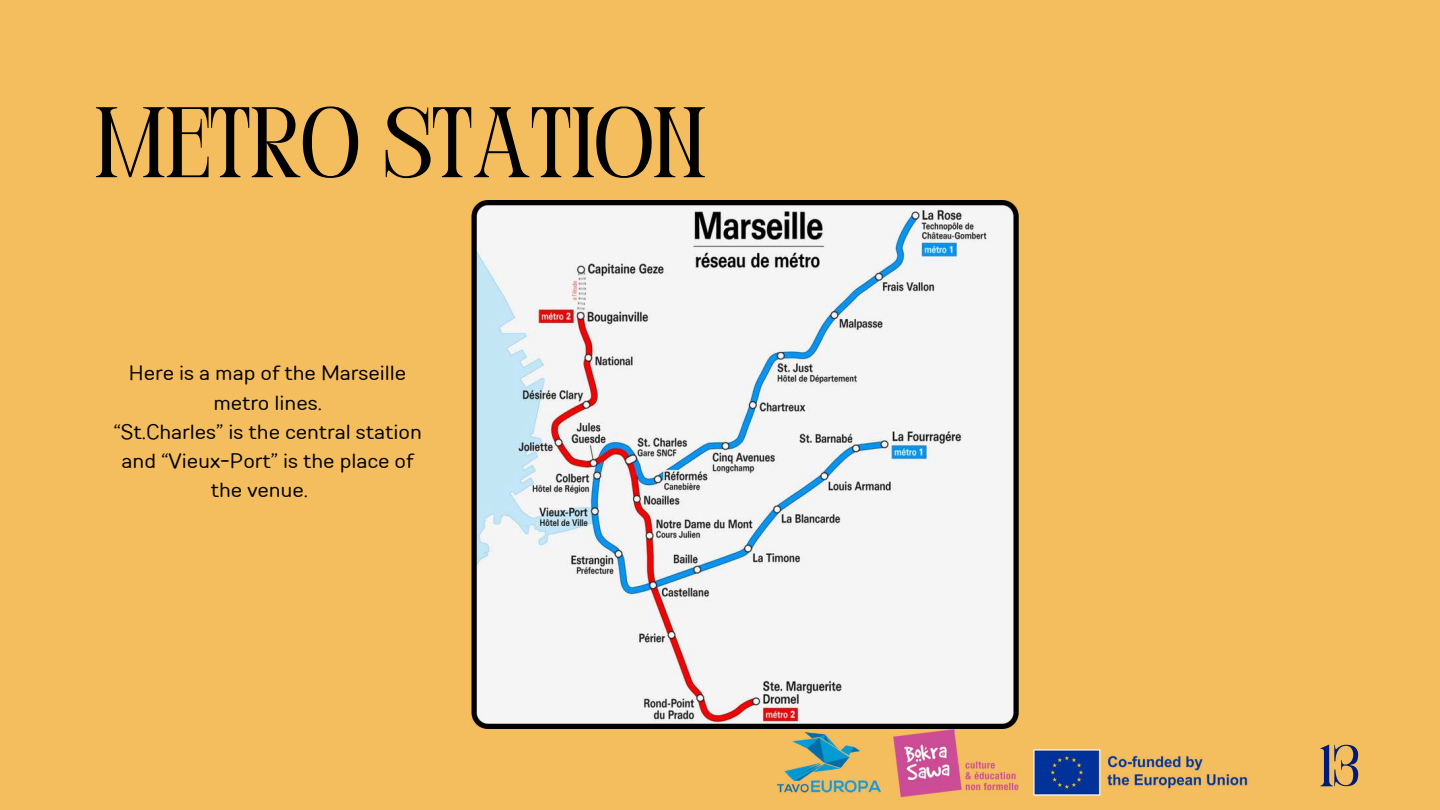
<style>
.page{position:relative;width:1440px;height:810px;background:#f4be5f}
.page>*{position:absolute;margin:0;border:0;box-sizing:border-box;transform-origin:0 0}
.t1{font:100px "Perandoryv 2";color:#000}
.t2{font:58.9px "Perandoryv 2";color:#001b79}
.t3{font:21px "TT Rounds Neue";color:#000}
</style>
<div class="page">
<img style="left:472px;top:201px;width:546px;height:527px">
<img style="left:894px;top:729px;width:124px;height:68px">
<img style="left:1033px;top:749px;width:215px;height:47px">
<img style="left:777px;top:732px;width:104px;height:61px">
<h1 class="t1" style="left:95px;top:102px;width:613px">METRO STATION</h1>
<p class="t3" style="left:129px;top:359px;width:279px">Here is a map of the Marseille</p>
<p class="t3" style="left:213px;top:388px;width:110px">metro lines.</p>
<p class="t3" style="left:113px;top:417px;width:310px">“St.Charles” is the central station</p>
<p class="t3" style="left:122px;top:447px;width:294px">and “Vieux-Port” is the place of</p>
<p class="t3" style="left:211px;top:476px;width:99px">the venue.</p>
<h2 class="t2" style="left:1319px;top:742px;width:42px">13</h2>
</div>
